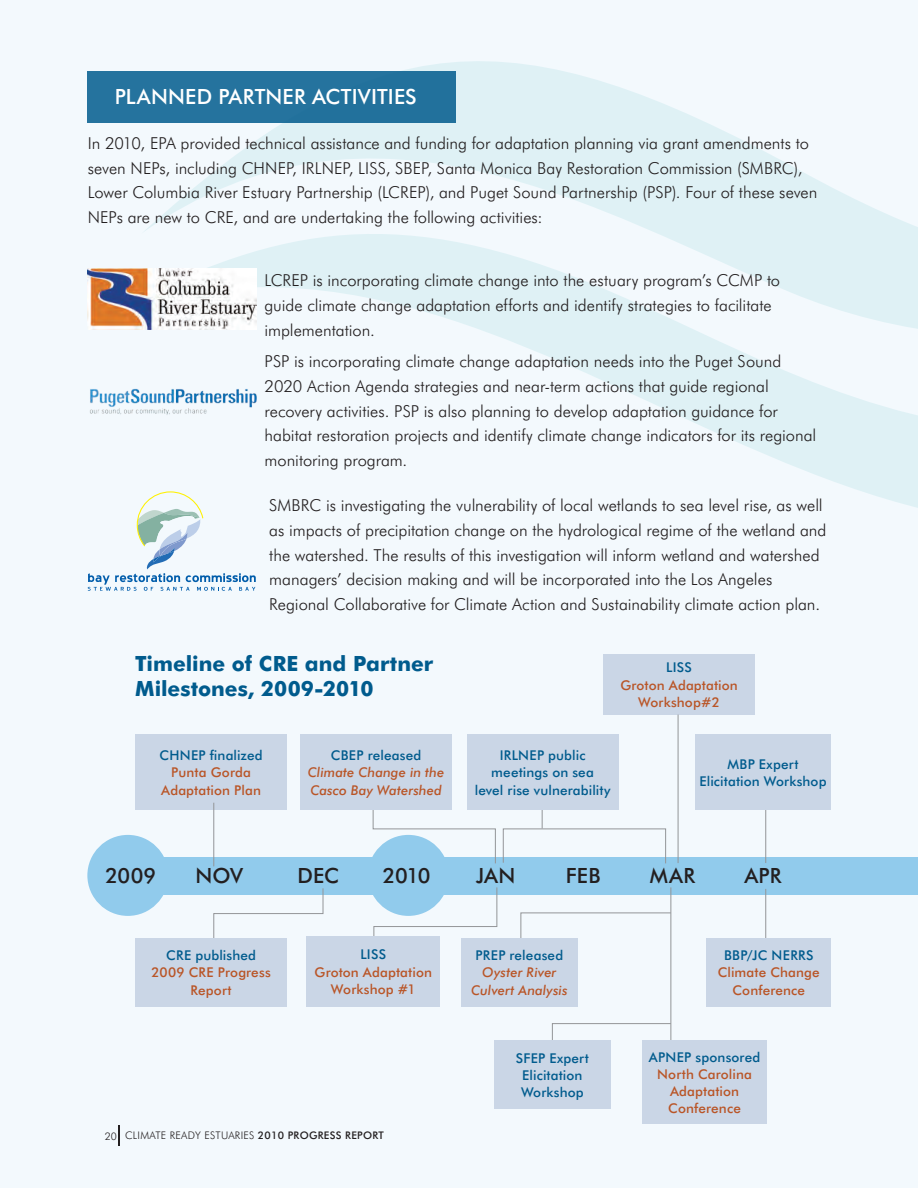
<style>
.page{position:relative;width:918px;height:1188px;background:#f3f9fd}
.page>*{position:absolute;margin:0;border:0;box-sizing:border-box;transform-origin:0 0}
.t1{font:700 21px/24.8px "Futura BT";color:#005b8d}
.t2{font:500 21px "Futura BT";color:#231f20}
.heading_1{font:500 21px "Futura BT";letter-spacing:.01em;color:#fff}
.body_text{font:300 16.5px/24.8px "Futura BT";color:#231f20}
.body_text-2{font:500 13.5px/17.2px "Futura BT";letter-spacing:.01em;color:#b95527;text-align:center}
.body_text-3{font:500 13.5px/17.2px "Futura BT";letter-spacing:.01em;color:#005b8d;text-align:center}
.body_text-4{font:italic 500 13.5px/17.2px "Futura BT";letter-spacing:.005em;color:#b95527;text-align:center}
.t3{font:300 10.5px "Futura BT";letter-spacing:.025em;color:#231f20}
.s1{color:#005b8d}
.s2{font-style:normal;color:#005b8d}
.s3{font-weight:500}
</style>
<div class="page">
<svg style="left:250px;top:61px;width:501px;height:84px;fill:#dff1f5"></svg>
<svg style="left:107px;top:145px;width:810px;height:363px"></svg>
<hr style="left:118px;top:1125px;width:2px;height:21px;background:#231f20">
<svg style="left:917px;top:227px;width:1px;height:281px"></svg>
<div style="left:88px;top:71px;width:368px;height:52px;background:#25739e"></div>
<img style="left:88px;top:269px;width:168px;height:61px">
<img style="left:90px;top:388px;width:175px;height:28px">
<svg style="left:88px;top:491px;width:168px;height:100px"></svg>
<div style="left:125px;top:857px;width:793px;height:38px;background:#91cbec"></div>
<div style="left:87px;top:835px;width:81px;height:81px;background:#91cbec;border-radius:50%"></div>
<div style="left:603px;top:654px;width:152px;height:61px;background:#cad6e6"></div>
<hr style="left:765px;top:889px;width:1px;height:54px;background:#939598">
<hr style="left:765px;top:809px;width:1px;height:54px;background:#939598">
<div style="left:707px;top:938px;width:124px;height:69px;background:#cad6e6"></div>
<div style="left:135px;top:734px;width:152px;height:76px;background:#cad6e6"></div>
<hr style="left:213px;top:803px;width:1px;height:63px;background:#939598">
<svg style="left:213px;top:888px;width:111px;height:58px"></svg>
<div style="left:135px;top:938px;width:152px;height:69px;background:#cad6e6"></div>
<svg style="left:373px;top:887px;width:125px;height:49px"></svg>
<div style="left:307px;top:936px;width:133px;height:71px;background:#cad6e6"></div>
<hr style="left:670px;top:887px;width:1px;height:161px;background:#939598">
<svg style="left:520px;top:912px;width:152px;height:33px"></svg>
<div style="left:461px;top:938px;width:117px;height:69px;background:#cad6e6"></div>
<div style="left:642px;top:1040px;width:125px;height:84px;background:#cad6e6"></div>
<svg style="left:372px;top:810px;width:124px;height:54px"></svg>
<div style="left:300px;top:734px;width:152px;height:76px;background:#cad6e6"></div>
<svg style="left:503px;top:804px;width:163px;height:60px"></svg>
<div style="left:467px;top:734px;width:151px;height:76px;background:#cad6e6"></div>
<div style="left:695px;top:734px;width:136px;height:76px;background:#cad6e6"></div>
<hr style="left:678px;top:715px;width:1px;height:148px;background:#939598">
<svg style="left:552px;top:1023px;width:120px;height:17px"></svg>
<div style="left:494px;top:1040px;width:117px;height:69px;background:#cad6e6"></div>
<p class="heading_1" style="left:115px;top:84px;width:304px">PLANNED PARTNER ACTIVITIES</p>
<p class="body_text" style="left:88px;top:130px;width:731px">In 2010, EPA provided technical assistance and funding for adaptation planning via grant amendments to seven NEPs, including CHNEP, IRLNEP, LISS, SBEP, Santa Monica Bay Restoration Commission (SMBRC), Lower Columbia River Estuary Partnership (LCREP), and Puget Sound Partnership (PSP). Four of these seven NEPs are new to CRE, and are undertaking the following activities:</p>
<p class="body_text" style="left:264px;top:268px;width:517px">LCREP is incorporating climate change into the estuary program’s CCMP to guide climate change adaptation efforts and identify strategies to facilitate implementation.</p>
<p class="body_text" style="left:265px;top:349px;width:553px">PSP is incorporating climate change adaptation needs into the Puget Sound 2020 Action Agenda strategies and near-term actions that guide regional recovery activities. PSP is also planning to develop adaptation guidance for habitat restoration projects and identify climate change indicators for its regional monitoring program.</p>
<p class="body_text" style="left:269px;top:493px;width:559px">SMBRC is investigating the vulnerability of local wetlands to sea level rise, as well as impacts of precipitation change on the hydrological regime of the wetland and the watershed. The results of this investigation will inform wetland and watershed managers’ decision making and will be incorporated into the Los Angeles Regional Collaborative for Climate Action and Sustainability climate action plan.</p>
<p class="t1" style="left:135px;top:651px;width:300px">Timeline of CRE and Partner<br>Milestones, 2009-2010</p>
<p class="body_text-2" style="left:620px;top:659px;width:119px"><span class="s1">LISS<br></span>Groton Adaptation<br>Workshop#2</p>
<p class="body_text-2" style="left:160px;top:747px;width:105px"><span class="s1">CHNEP finalized<br></span>Punta Gorda<br>Adaptation Plan</p>
<p class="body_text-4" style="left:308px;top:747px;width:138px"><span class="s2">CBEP released<br></span>Climate Change in the<br>Casco Bay Watershed</p>
<p class="body_text-3" style="left:475px;top:747px;width:137px">IRLNEP public meetings on sea<br>level rise vulnerability</p>
<p class="body_text-3" style="left:699px;top:755px;width:129px">MBP Expert<br>Elicitation Workshop</p>
<p class="t2" style="left:105px;top:863px;width:52px">2009</p>
<p class="t2" style="left:195px;top:863px;width:49px">NOV</p>
<p class="body_text-2" style="left:151px;top:947px;width:121px"><span class="s1">CRE published<br></span>2009 CRE Progress<br>Report</p>
<p class="t2" style="left:297px;top:863px;width:43px">DEC</p>
<p class="t2" style="left:383px;top:863px;width:49px">2010</p>
<p class="t2" style="left:476px;top:863px;width:41px">JAN</p>
<p class="t2" style="left:566px;top:863px;width:36px">FEB</p>
<p class="t2" style="left:650px;top:863px;width:47px">MAR</p>
<p class="t2" style="left:744px;top:863px;width:39px">APR</p>
<p class="body_text-2" style="left:315px;top:946px;width:119px"><span class="s1">LISS<br></span>Groton Adaptation<br>Workshop #1</p>
<p class="body_text-4" style="left:471px;top:947px;width:98px"><span class="s2">PREP released<br></span>Oyster River<br>Culvert Analysis</p>
<p class="body_text-2" style="left:718px;top:947px;width:104px"><span class="s1">BBP/JC NERRS<br></span>Climate Change<br>Conference</p>
<p class="body_text-3" style="left:516px;top:1049px;width:75px">SFEP Expert<br>Elicitation<br>Workshop</p>
<p class="body_text-2" style="left:649px;top:1048px;width:113px"><span class="s1">APNEP sponsored<br></span>North Carolina<br>Adaptation<br>Conference</p>
<p class="t3" style="left:105px;top:1129px;width:281px">20 CLIMATE READY ESTUARIES <span class="s3">2010 PROGRESS REPORT</span></p>
</div>
